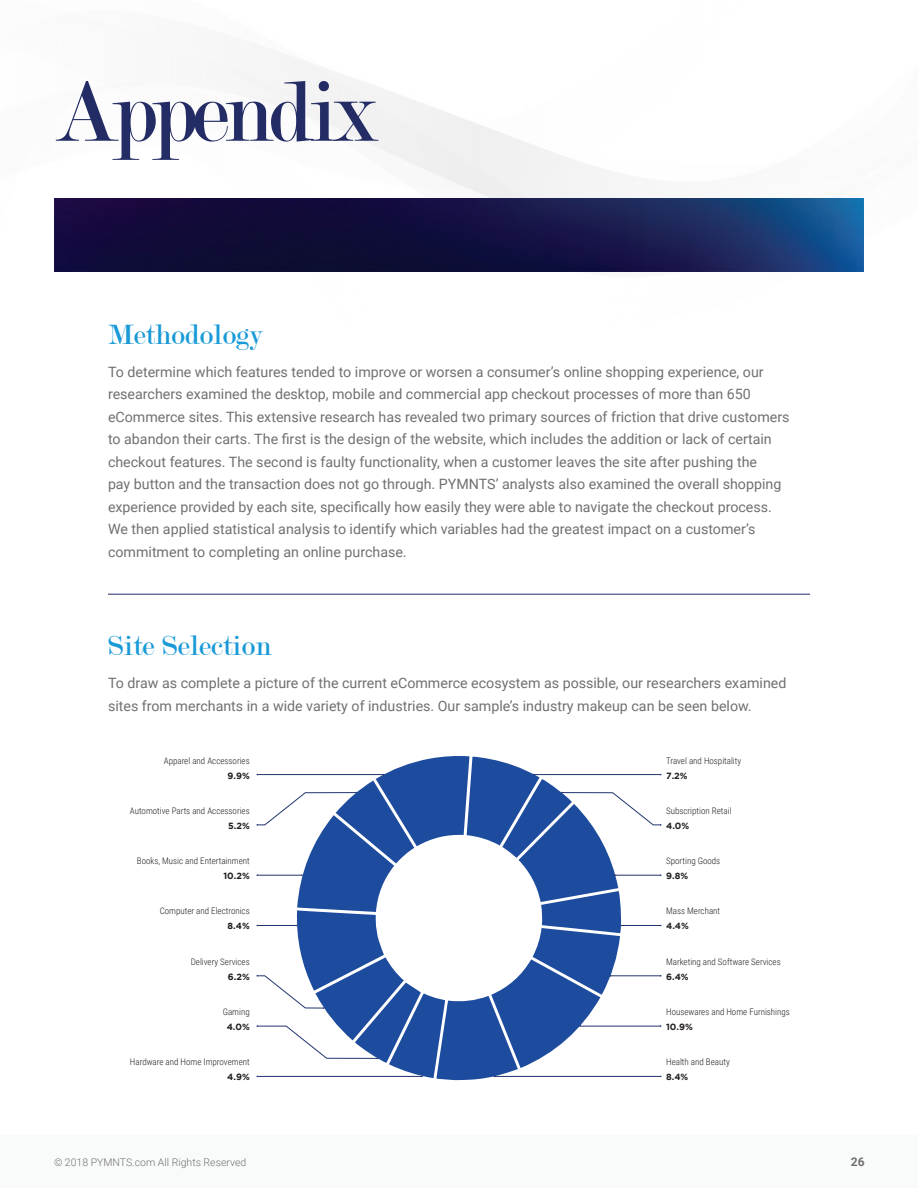
<style>
.page{position:relative;width:918px;height:1188px;background:#fff}
.page>*{position:absolute;margin:0;border:0;box-sizing:border-box;transform-origin:0 0}
.t1{font:91.5px "Modern";letter-spacing:-.05em;color:#232c64}
.t2{font:30px "Modern";color:#199ad7}
.t3{font:14.25px/22.5px "Roboto";color:#707073}
.t4{font:700 12px "Roboto";color:#707073}
.t5{font:300 10.5px "Roboto";color:#707073}
.t6{font:300 9px "Roboto Condensed";color:#231f20}
.t7{font:700 9px "Gotham";color:#231f20}
</style>
<div class="page">
<img style="left:54px;top:45px;width:810px;height:154px">
<img style="left:54px;top:199px;width:810px;height:73px">
<div style="left:0;top:1136px;width:918px;height:52px;background:#f9fafa"></div>
<hr style="left:108px;top:594px;width:702px;height:1px;background:#232c64">
<svg style="left:256px;top:756px;width:406px;height:324px"></svg>
<h1 class="t1" style="left:54px;top:66px;width:325px">Appendix</h1>
<h2 class="t2" style="left:108px;top:319px;width:156px">Methodology</h2>
<p class="t3" style="left:108px;top:360px;width:683px">To determine which features tended to improve or worsen a consumer’s online shopping experience, our researchers examined the desktop, mobile and commercial app checkout processes of more than 650 eCommerce sites. This extensive research has revealed two primary sources of friction that drive customers to abandon their carts. The first is the design of the website, which includes the addition or lack of certain checkout features. The second is faulty functionality, when a customer leaves the site after pushing the<br>pay button and the transaction does not go through. PYMNTS’ analysts also examined the overall shopping experience provided by each site, specifically how easily they were able to navigate the checkout process.<br>We then applied statistical analysis to identify which variables had the greatest impact on a customer’s commitment to completing an online purchase.</p>
<h2 class="t2" style="left:108px;top:630px;width:165px">Site Selection</h2>
<p class="t3" style="left:108px;top:671px;width:680px">To draw as complete a picture of the current eCommerce ecosystem as possible, our researchers examined sites from merchants in a wide variety of industries. Our sample’s industry makeup can be seen below.</p>
<p class="t6" style="left:164px;top:754px;width:88px">Apparel and Accessories</p>
<p class="t7" style="left:228px;top:770px;width:24px">9.9%</p>
<p class="t6" style="left:130px;top:804px;width:121px">Automotive Parts and Accessories</p>
<p class="t7" style="left:228px;top:820px;width:23px">5.2%</p>
<p class="t6" style="left:137px;top:855px;width:114px">Books, Music and Entertainment</p>
<p class="t7" style="left:223px;top:871px;width:28px">10.2%</p>
<p class="t6" style="left:160px;top:905px;width:92px">Computer and Electronics</p>
<p class="t7" style="left:228px;top:921px;width:24px">8.4%</p>
<p class="t6" style="left:191px;top:955px;width:60px">Delivery Services</p>
<p class="t7" style="left:228px;top:971px;width:23px">6.2%</p>
<p class="t6" style="left:223px;top:1005px;width:29px">Gaming</p>
<p class="t7" style="left:227px;top:1021px;width:25px">4.0%</p>
<p class="t6" style="left:130px;top:1056px;width:121px">Hardware and Home Improvement</p>
<p class="t7" style="left:227px;top:1072px;width:24px">4.9%</p>
<p class="t6" style="left:666px;top:754px;width:77px">Travel and Hospitality</p>
<p class="t7" style="left:666px;top:770px;width:23px">7.2%</p>
<p class="t6" style="left:666px;top:804px;width:67px">Subscription Retail</p>
<p class="t7" style="left:666px;top:820px;width:25px">4.0%</p>
<p class="t6" style="left:666px;top:855px;width:56px">Sporting Goods</p>
<p class="t7" style="left:666px;top:871px;width:23px">9.8%</p>
<p class="t6" style="left:666px;top:905px;width:56px">Mass Merchant</p>
<p class="t7" style="left:666px;top:921px;width:24px">4.4%</p>
<p class="t6" style="left:666px;top:955px;width:116px">Marketing and Software Services</p>
<p class="t7" style="left:666px;top:971px;width:24px">6.4%</p>
<p class="t6" style="left:666px;top:1005px;width:125px">Housewares and Home Furnishings</p>
<p class="t7" style="left:666px;top:1021px;width:28px">10.9%</p>
<p class="t6" style="left:666px;top:1056px;width:65px">Health and Beauty</p>
<p class="t7" style="left:666px;top:1072px;width:24px">8.4%</p>
<p class="t5" style="left:54px;top:1155px;width:194px">© 2018 PYMNTS.com All Rights Reserved</p>
<p class="t4" style="left:851px;top:1153px;width:15px">26</p>
</div>
